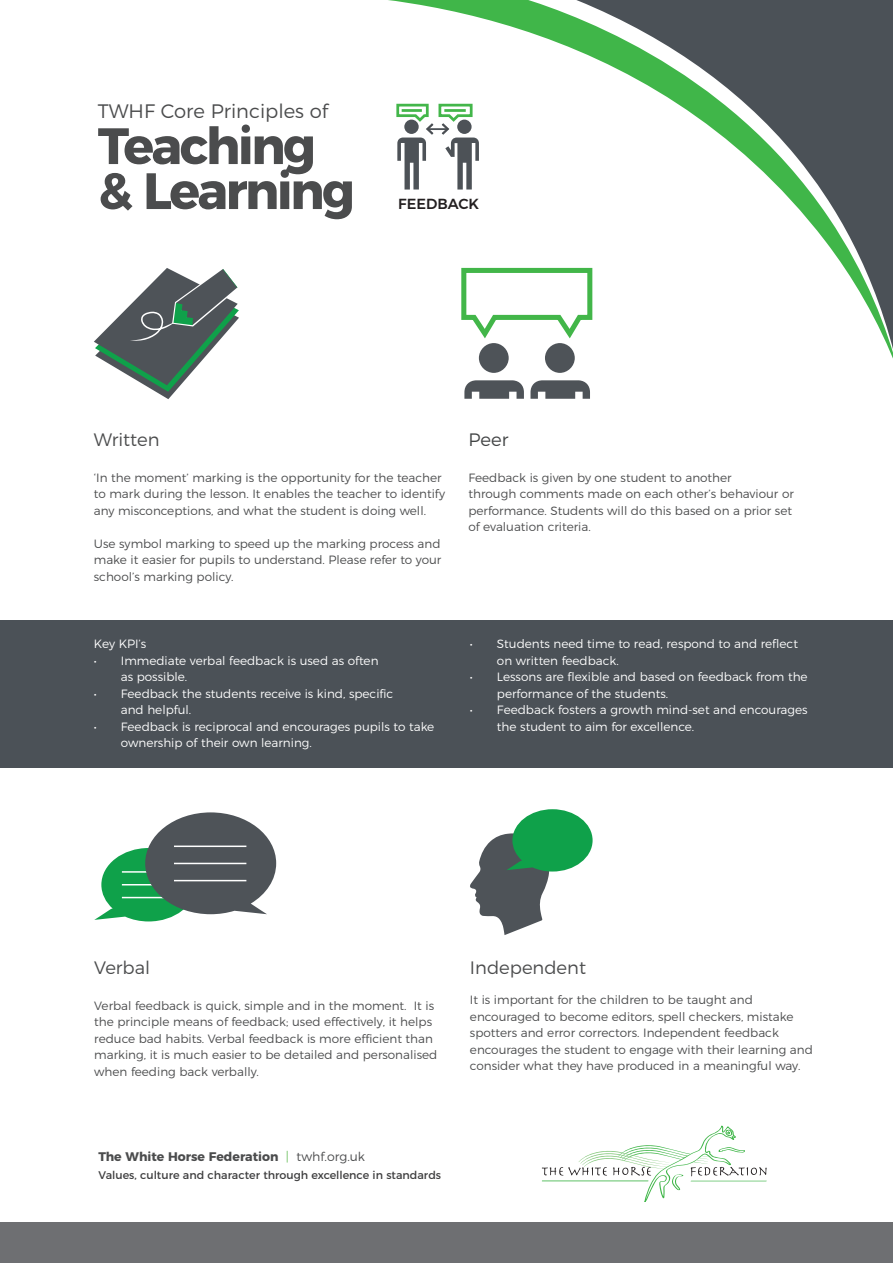
<style>
.page{position:relative;width:893px;height:1263px;background:#fff}
.page>*{position:absolute;margin:0;border:0;box-sizing:border-box;transform-origin:0 0}
.t1{font:700 51px/45px "Montserrat";letter-spacing:-.05em;color:#4b4c4d}
.t2{font:300 19.5px "Montserrat";color:#4b4c4d}
.t3{font:300 18px "Montserrat";color:#4b4c4d}
.t4{font:300 18px "Montserrat";color:#424445}
.t5{font:500 14.55px "Montserrat";color:#231f20}
.t6{font:700 12.45px "Montserrat";color:#4b4c4d}
.t7{font:300 12px/16.5px "Montserrat";color:#4b4c4d}
.t8{font:300 12px/16.5px "Montserrat";color:#fff}
.t9{font:11.1px "Montserrat";color:#3e3e3f}
.s1{font-weight:300;color:#6cbf5d}
.s2{font-weight:300}
</style>
<div class="page">
<div style="left:0;top:1222px;width:893px;height:41px;background:#6e6f72"></div>
<svg style="left:542px;top:1126px;width:225px;height:76px"></svg>
<svg style="left:388px;top:0;width:177px;height:373px"></svg>
<svg style="left:559px;top:0;width:334px;height:371px"></svg>
<div style="left:0;top:620px;width:893px;height:148px;background:#4b5157"></div>
<svg style="left:395px;top:102px;width:84px;height:88px"></svg>
<svg style="left:94px;top:812px;width:182px;height:109px"></svg>
<hr style="left:174px;top:845px;width:72px;height:2px;background:#fff">
<hr style="left:174px;top:863px;width:72px;height:1px;background:#fff">
<hr style="left:174px;top:880px;width:72px;height:1px;background:#fff">
<svg style="left:94px;top:268px;width:145px;height:131px"></svg>
<div style="left:479px;top:343px;width:30px;height:30px;background:#4e5358;border-radius:50%"></div>
<svg style="left:464px;top:380px;width:60px;height:19px"></svg>
<div style="left:545px;top:343px;width:30px;height:30px;background:#4e5358;border-radius:50%"></div>
<svg style="left:530px;top:380px;width:60px;height:19px"></svg>
<svg style="left:459px;top:265px;width:136px;height:78px"></svg>
<svg style="left:470px;top:809px;width:123px;height:126px"></svg>
<h2 class="t2" style="left:98px;top:96px;width:232px">TWHF Core Principles of</h2>
<h1 class="t1" style="left:98px;top:119px;width:259px">Teaching &amp; Learning</h1>
<p class="t5" style="left:398px;top:192px;width:82px">FEEDBACK</p>
<h3 class="t3" style="left:94px;top:425px;width:67px">Written</h3>
<p class="t7" style="left:94px;top:468px;width:353px">‘In the moment’ marking is the opportunity for the teacher to mark during the lesson. It enables the teacher to identify any misconceptions, and what the student is doing well.</p>
<p class="t7" style="left:94px;top:534px;width:349px;text-align:justify">Use symbol marking to speed up the marking process and make it easier for pupils to understand. Please refer to your school’s marking policy.</p>
<p class="t8" style="left:94px;top:635px;width:54px">Key KPI’s</p>
<p class="t8" style="left:121px;top:651px;width:259px;text-indent:-27px">• Immediate verbal feedback is used as often as possible.</p>
<p class="t8" style="left:121px;top:684px;width:274px;text-indent:-27px">• Feedback the students receive is kind, specific and helpful.</p>
<p class="t8" style="left:121px;top:717px;width:315px;text-indent:-27px">• Feedback is reciprocal and encourages pupils to take ownership of their own learning.</p>
<h3 class="t4" style="left:468px;top:425px;width:41px">Peer</h3>
<p class="t7" style="left:468px;top:468px;width:327px">Feedback is given by one student to another<br>through comments made on each other’s behaviour or performance. Students will do this based on a prior set of evaluation criteria.</p>
<p class="t8" style="left:497px;top:635px;width:303px;text-indent:-27px">• Students need time to read, respond to and reflect on written feedback.</p>
<p class="t8" style="left:497px;top:668px;width:312px;text-indent:-27px">• Lessons are flexible and based on feedback from the performance of the students.</p>
<p class="t8" style="left:497px;top:701px;width:312px;text-indent:-27px">• Feedback fosters a growth mind-set and encourages the student to aim for excellence.</p>
<h3 class="t3" style="left:94px;top:953px;width:57px">Verbal</h3>
<p class="t7" style="left:94px;top:996px;width:345px">Verbal feedback is quick, simple and in the moment. It is the principle means of feedback; used effectively, it helps reduce bad habits. Verbal feedback is more efficient than marking, it is much easier to be detailed and personalised when feeding back verbally.</p>
<p class="t6" style="left:99px;top:1146px;width:268px">The White Horse Federation <span class="s1">|</span> <span class="s2">twhf.org.uk</span></p>
<p class="t9" style="left:99px;top:1166px;width:344px">Values, culture and character through excellence in standards</p>
<h3 class="t3" style="left:470px;top:953px;width:118px">Independent</h3>
<p class="t7" style="left:470px;top:991px;width:344px">It is important for the children to be taught and encouraged to become editors, spell checkers, mistake spotters and error correctors. Independent feedback encourages the student to engage with their learning and consider what they have produced in a meaningful way.</p>
</div>
